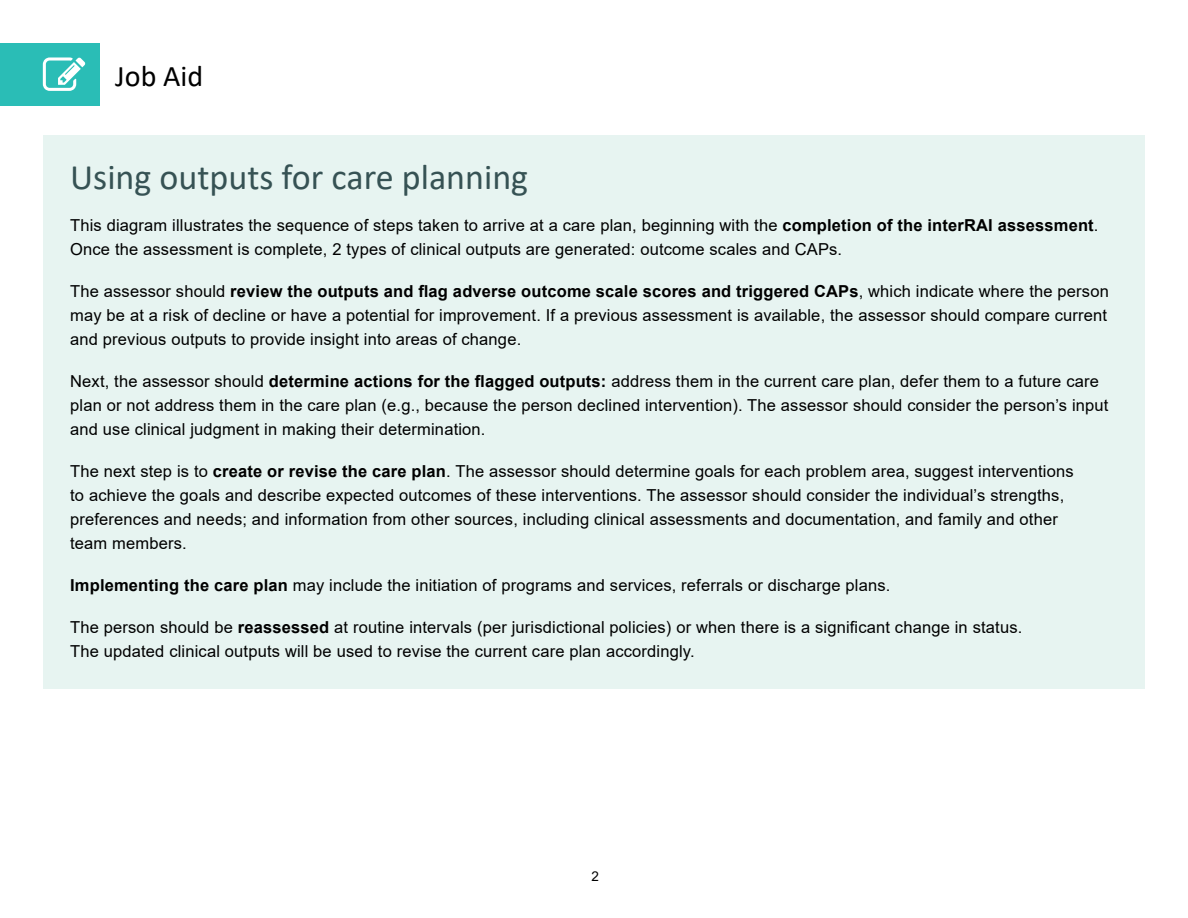
<style>
.page{position:relative;width:1188px;height:918px;background:#fff}
.page>*{position:absolute;margin:0;border:0;box-sizing:border-box;transform-origin:0 0}
.t1{font:36px "Calibri";color:#365254}
.t2{font:30px "Calibri";color:#000}
.body{font:16.5px/24px "Arial";letter-spacing:.01em;color:#000}
.t3{font:13.5px "Arial";color:#000}
.s1{font-weight:700}
</style>
<div class="page">
<div style="left:0;top:43px;width:99px;height:62px;background:#2abdb6"></div>
<svg style="left:43px;top:57px;width:42px;height:34px"></svg>
<div style="left:43px;top:135px;width:1102px;height:553px;background:#e7f4f1"></div>
<h2 class="t2" style="left:115px;top:55px;width:89px">Job Aid</h2>
<h2 class="t1" style="left:70px;top:152px;width:459px">Using outputs for care planning</h2>
<p class="body" style="left:70px;top:213px;width:1030px">This diagram illustrates the sequence of steps taken to arrive at a care plan, beginning with the <span class="s1">completion of the interRAI assessment</span>.<br>Once the assessment is complete, 2 types of clinical outputs are generated: outcome scales and CAPs.</p>
<p class="body" style="left:70px;top:279px;width:1040px;text-align:justify">The assessor should <span class="s1">review the outputs and flag adverse outcome scale scores and triggered CAPs</span>, which indicate where the person may be at a risk of decline or have a potential for improvement. If a previous assessment is available, the assessor should compare current and previous outputs to provide insight into areas of change.</p>
<p class="body" style="left:70px;top:369px;width:1040px">Next, the assessor should <span class="s1">determine actions for the flagged outputs:</span> address them in the current care plan, defer them to a future care plan or not address them in the care plan (e.g., because the person declined intervention). The assessor should consider the person’s input and use clinical judgment in making their determination.</p>
<p class="body" style="left:70px;top:459px;width:1005px">The next step is to <span class="s1">create or revise the care plan</span>. The assessor should determine goals for each problem area, suggest interventions to achieve the goals and describe expected outcomes of these interventions. The assessor should consider the individual’s strengths, preferences and needs; and information from other sources, including clinical assessments and documentation, and family and other team members.</p>
<p class="body" style="left:70px;top:573px;width:822px"><span class="s1">Implementing the care plan</span> may include the initiation of programs and services, referrals or discharge plans.</p>
<p class="body" style="left:70px;top:615px;width:954px">The person should be <span class="s1">reassessed</span> at routine intervals (per jurisdictional policies) or when there is a significant change in status.<br>The updated clinical outputs will be used to revise the current care plan accordingly.</p>
<p class="t3" style="left:592px;top:867px;width:9px">2</p>
</div>
